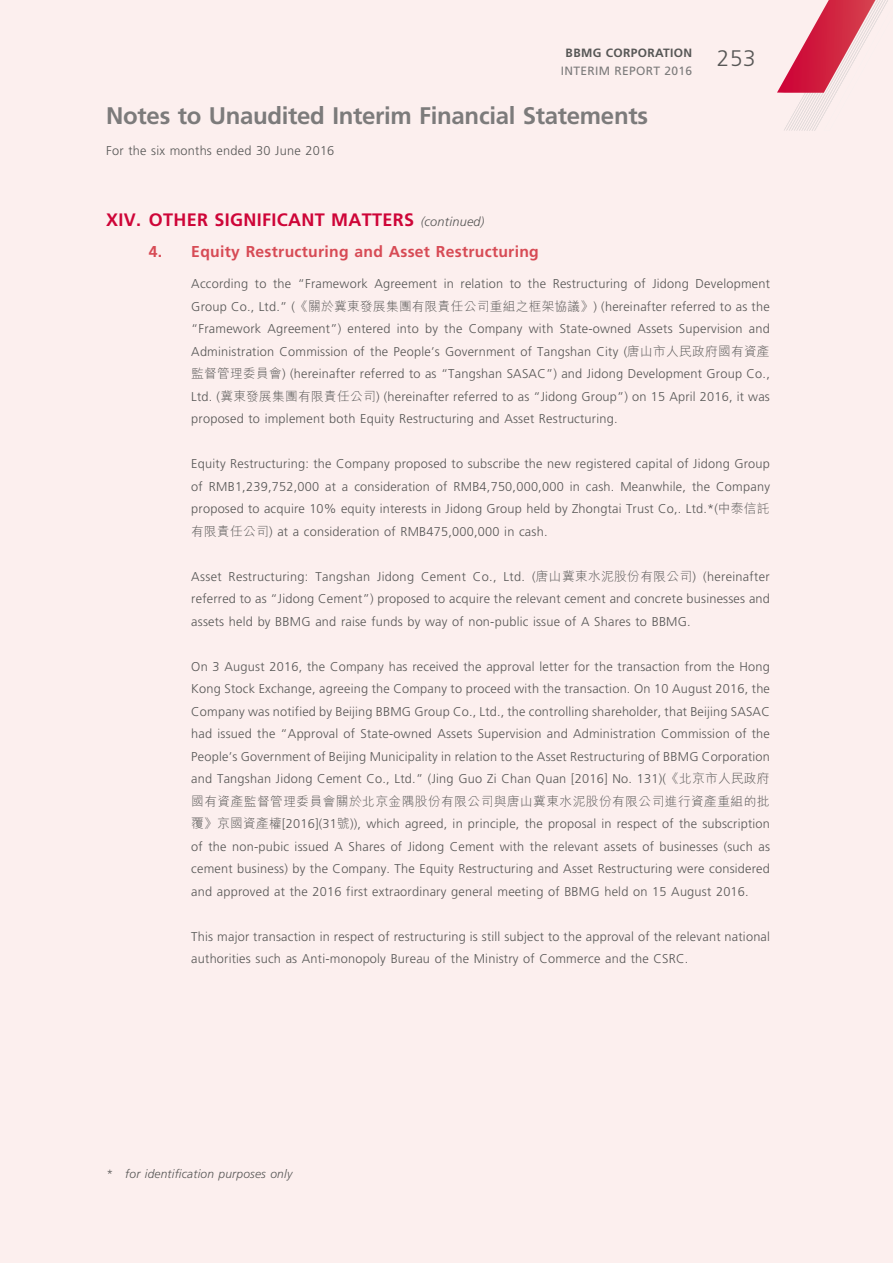
<style>
.page{position:relative;width:893px;height:1263px;background:#fcefee}
.page>*{position:absolute;margin:0;border:0;box-sizing:border-box;transform-origin:0 0}
.t1{font:700 24px "Frutiger LT Std";letter-spacing:-.015em;color:#7c7b7b}
.t2{font:300 22.5px "Frutiger LT Std";color:#575756}
.t3{font:700 18px "Frutiger LT Std";letter-spacing:.015em;color:#ce0538}
.t4{font:700 15.75px "Frutiger LT Std";letter-spacing:.015em;color:#d74b55}
.t5{font:300 12.75px/22.5px "Frutiger LT Std";letter-spacing:.015em;color:#575756;text-align:justify}
.t6{font:12.75px "M Hei HK Light E Ten B5 H";letter-spacing:.03em;color:#575756}
.t7{font:italic 300 12px "Frutiger LT Std";letter-spacing:.015em;color:#575756}
.t8{font:12px "Frutiger LT Std";letter-spacing:.03em;color:#7c7b7b}
.t9{font:700 12px "Frutiger LT Std";letter-spacing:.03em;color:#575756}
.s1{font-weight:300;font-style:italic;font-size:12.75px;color:#575756}
.s2{font-family:"M Hei HK Light E Ten B5 H";font-weight:400}
</style>
<div class="page">
<p class="t9" style="left:566px;top:47px;width:128px">BBMG CORPORATION</p>
<p class="t8" style="left:561px;top:65px;width:133px">INTERIM REPORT 2016</p>
<h1 class="t1" style="left:106px;top:106px;width:543px">Notes to Unaudited Interim Financial Statements</h1>
<p class="t5" style="left:106px;top:140px;width:230px">For the six months ended 30 June 2016</p>
<h2 class="t2" style="left:717px;top:48px;width:40px">253</h2>
<h3 class="t3" style="left:106px;top:212px;width:380px">XIV. OTHER SIGNIFICANT MATTERS <span class="s1">(continued)</span></h3>
<p class="t4" style="left:149px;top:245px;width:392px">4. Equity Restructuring and Asset Restructuring</p>
<p class="t5" style="left:191px;top:273px;width:580px">According to the “Framework Agreement in relation to the Restructuring of Jidong Development Group Co., Ltd.” (<span class="s2">《關於冀東發展集團有限責任公司重組之框架協議》</span>) (hereinafter referred to as the “Framework Agreement”) entered into by the Company with State-owned Assets Supervision and Administration Commission of the People’s Government of Tangshan City (<span class="s2">唐山市人民政府國有資產監督管理委員會</span>) (hereinafter referred to as “Tangshan SASAC”) and Jidong Development Group Co., Ltd. (<span class="s2">冀東發展集團有限責任公司</span>) (hereinafter referred to as “Jidong Group”) on 15 April 2016, it was proposed to implement both Equity Restructuring and Asset Restructuring.</p>
<p class="t5" style="left:191px;top:453px;width:580px">Equity Restructuring: the Company proposed to subscribe the new registered capital of Jidong Group of RMB1,239,752,000 at a consideration of RMB4,750,000,000 in cash. Meanwhile, the Company proposed to acquire 10% equity interests in Jidong Group held by Zhongtai Trust Co,. Ltd.*(<span class="s2">中泰信託有限責任公司</span>) at a consideration of RMB475,000,000 in cash.</p>
<p class="t5" style="left:191px;top:566px;width:580px">Asset Restructuring: Tangshan Jidong Cement Co., Ltd. (<span class="s2">唐山冀東水泥股份有限公司</span>) (hereinafter referred to as “Jidong Cement”) proposed to acquire the relevant cement and concrete businesses and assets held by BBMG and raise funds by way of non-public issue of A Shares to BBMG.</p>
<p class="t5" style="left:191px;top:656px;width:580px">On 3 August 2016, the Company has received the approval letter for the transaction from the Hong Kong Stock Exchange, agreeing the Company to proceed with the transaction. On 10 August 2016, the Company was notified by Beijing BBMG Group Co., Ltd., the controlling shareholder, that Beijing SASAC had issued the “Approval of State-owned Assets Supervision and Administration Commission of the People’s Government of Beijing Municipality in relation to the Asset Restructuring of BBMG Corporation and Tangshan Jidong Cement Co., Ltd.” (Jing Guo Zi Chan Quan [2016] No. 131)(<span class="s2">《北京市人民政府</span></p>
<p class="t6" style="left:191px;top:796px;width:580px">國有資產監督管理委員會關於北京金隅股份有限公司與唐山冀東水泥股份有限公司進行資產重組的批</p>
<p class="t5" style="left:191px;top:813px;width:580px"><span class="s2">覆》京國資產權</span>[2016](31<span class="s2">號</span>)), which agreed, in principle, the proposal in respect of the subscription of the non-pubic issued A Shares of Jidong Cement with the relevant assets of businesses (such as cement business) by the Company. The Equity Restructuring and Asset Restructuring were considered and approved at the 2016 first extraordinary general meeting of BBMG held on 15 August 2016.</p>
<p class="t5" style="left:191px;top:926px;width:580px">This major transaction in respect of restructuring is still subject to the approval of the relevant national authorities such as Anti-monopoly Bureau of the Ministry of Commerce and the CSRC.</p>
<p class="t7" style="left:106px;top:1169px;width:188px">* for identification purposes only</p>
</div>
